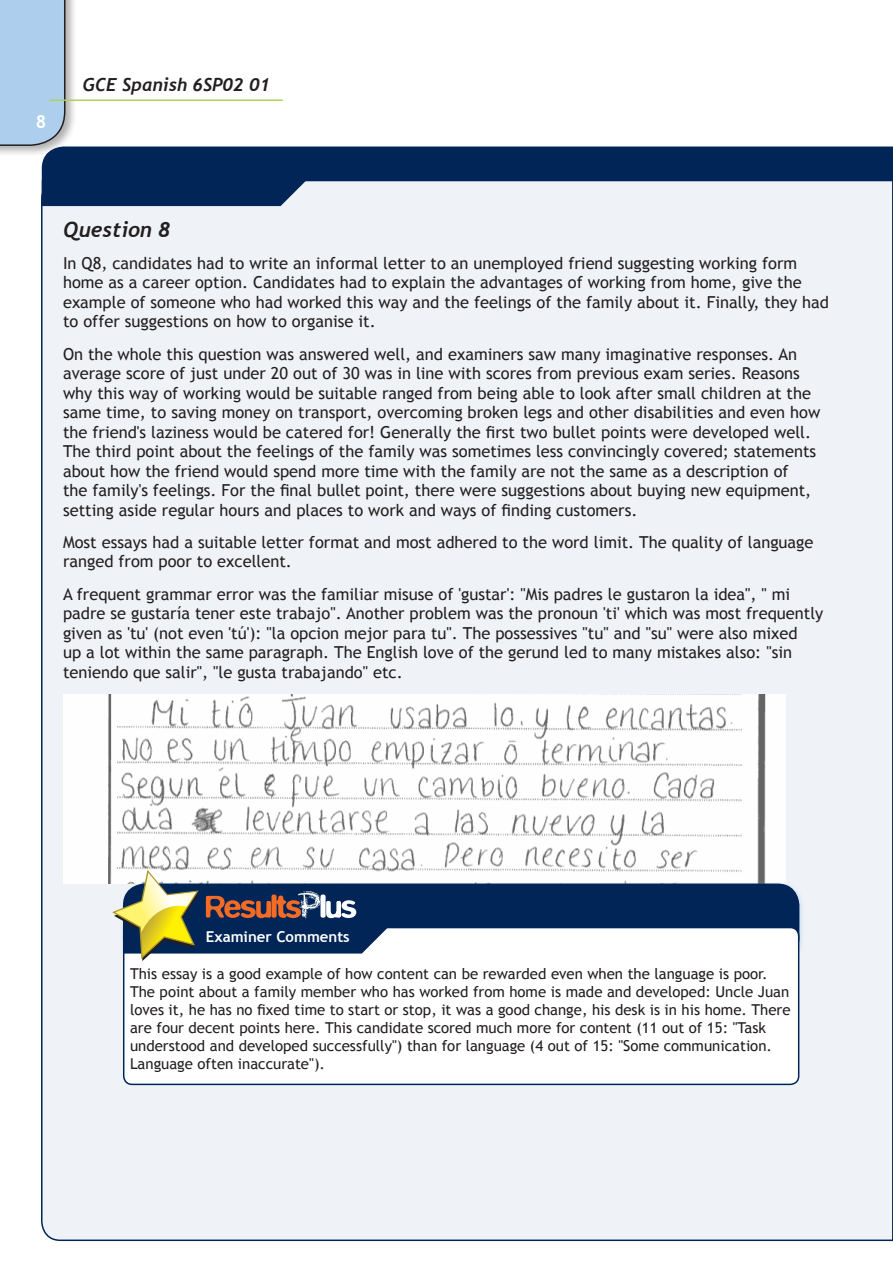
<style>
.page{position:relative;width:893px;height:1263px;background:#fff}
.page>*{position:absolute;margin:0;border:0;box-sizing:border-box;transform-origin:0 0}
.Heading_2{font:italic 700 21px "Trebuchet";color:#231f20}
.t1{font:italic 700 18px "Trebuchet";color:#231f20}
.t2{font:700 18px "Trebuchet MS";color:#fff}
.Body_text{font:16.5px/19.5px "Trebuchet MS";color:#231f20}
.Examiner_comments{font:15px/18px "Trebuchet MS";color:#231f20}
.t3{font:700 15px "Trebuchet MS";color:#fff}
</style>
<div class="page">
<div style="left:0;top:0;width:77px;height:157px;background:#231f20;opacity:.35"></div>
<div style="left:0;top:0;width:65px;height:146px;background:#adceec"></div>
<hr style="left:50px;top:99px;width:233px;height:2px;background:#b0d354">
<div style="left:41px;top:146px;width:852px;height:33px;background:#002556"></div>
<div style="left:41px;top:179px;width:850px;height:1063px;background:#eff3f7"></div>
<svg style="left:891px;top:179px;width:2px;height:1063px"></svg>
<div style="left:42px;top:180px;width:264px;height:26px;background:#002556"></div>
<img style="left:64px;top:694px;width:721px;height:190px">
<div style="left:120px;top:880px;width:686px;height:86px;background:#adceec;opacity:.55"></div>
<div style="left:124px;top:884px;width:675px;height:75px;background:#002556;border-radius:21px"></div>
<div style="left:123px;top:883px;width:676px;height:77px;border:2px solid #002556;border-radius:21px"></div>
<div style="left:124px;top:927px;width:675px;height:157px;background:#fff;border-radius:9px"></div>
<div style="left:123px;top:927px;width:676px;height:158px;border:2px solid #002556;border-radius:9px"></div>
<svg style="left:111px;top:869px;width:276px;height:92px"></svg>
<p class="t2" style="left:36px;top:110px;width:12px">8</p>
<p class="t1" style="left:83px;top:74px;width:189px">GCE Spanish 6SP02 01</p>
<p class="Heading_2" style="left:63px;top:216px;width:109px">Question 8</p>
<p class="Body_text" style="left:63px;top:253px;width:768px">In Q8, candidates had to write an informal letter to an unemployed friend suggesting working form home as a career option. Candidates had to explain the advantages of working from home, give the example of someone who had worked this way and the feelings of the family about it. Finally, they had to offer suggestions on how to organise it.</p>
<p class="Body_text" style="left:63px;top:344px;width:759px">On the whole this question was answered well, and examiners saw many imaginative responses. An average score of just under 20 out of 30 was in line with scores from previous exam series. Reasons why this way of working would be suitable ranged from being able to look after small children at the same time, to saving money on transport, overcoming broken legs and other disabilities and even how the friend's laziness would be catered for! Generally the first two bullet points were developed well.<br>The third point about the feelings of the family was sometimes less convincingly covered; statements about how the friend would spend more time with the family are not the same as a description of<br>the family's feelings. For the final bullet point, there were suggestions about buying new equipment, setting aside regular hours and places to work and ways of finding customers.</p>
<p class="Body_text" style="left:63px;top:532px;width:752px">Most essays had a suitable letter format and most adhered to the word limit. The quality of language ranged from poor to excellent.</p>
<p class="Body_text" style="left:63px;top:584px;width:762px">A frequent grammar error was the familiar misuse of 'gustar': "Mis padres le gustaron la idea", " mi padre se gustaría tener este trabajo". Another problem was the pronoun 'ti' which was most frequently given as 'tu' (not even 'tú'): "la opcion mejor para tu". The possessives "tu" and "su" were also mixed<br>up a lot within the same paragraph. The English love of the gerund led to many mistakes also: "sin teniendo que salir", "le gusta trabajando" etc.</p>
<p class="t3" style="left:206px;top:927px;width:145px">Examiner Comments</p>
<p class="Examiner_comments" style="left:130px;top:965px;width:662px">This essay is a good example of how content can be rewarded even when the language is poor.<br>The point about a family member who has worked from home is made and developed: Uncle Juan loves it, he has no fixed time to start or stop, it was a good change, his desk is in his home. There are four decent points here. This candidate scored much more for content (11 out of 15: "Task understood and developed successfully") than for language (4 out of 15: "Some communication.<br>Language often inaccurate").</p>
</div>
